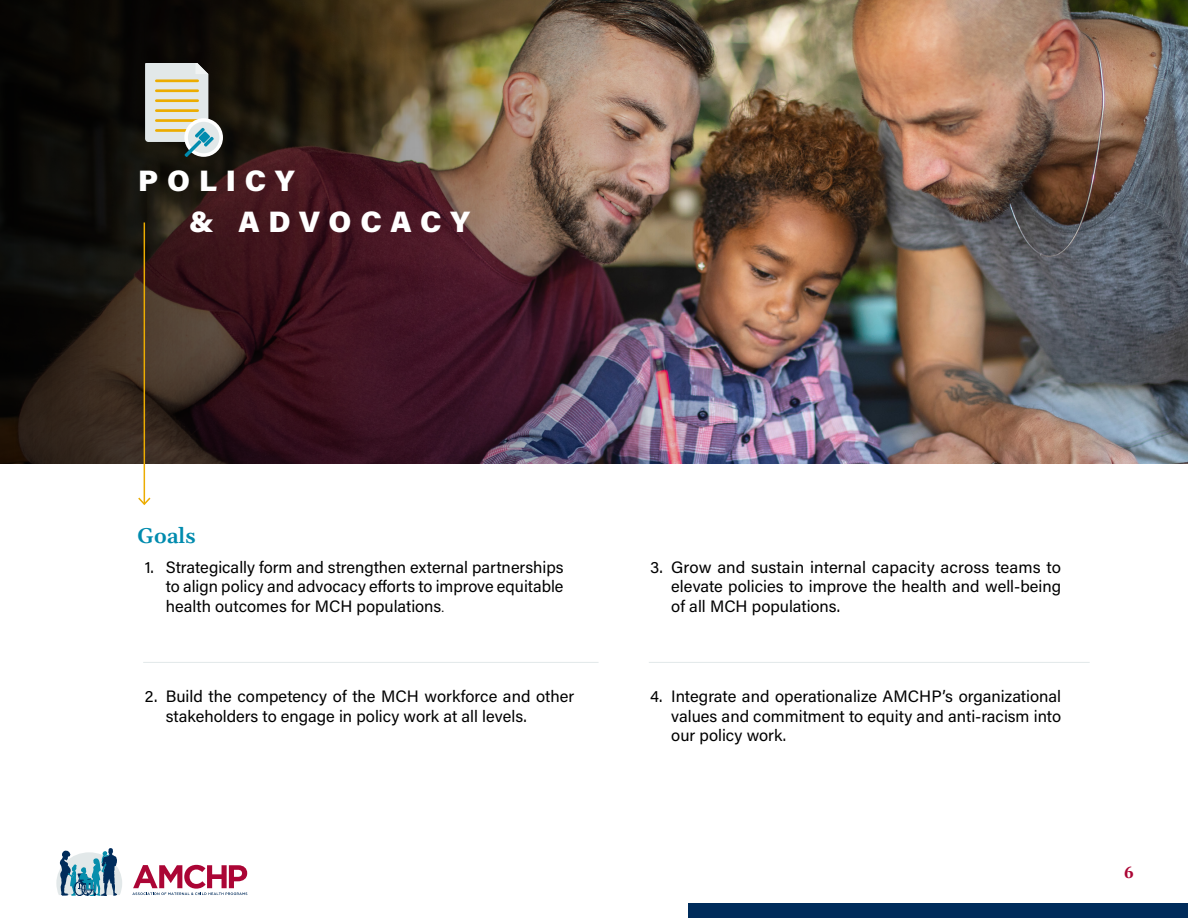
<style>
.page{position:relative;width:1188px;height:918px;background:#fff}
.page>*{position:absolute;margin:0;border:0;box-sizing:border-box;transform-origin:0 0}
.t1{font:900 29.55px "Acumin Pro";letter-spacing:.3em;color:#fff}
.t2{font:600 21px "Gelasio";color:#008bae}
.t3{font:16.5px/19.5px "Acumin Pro";color:#000;text-align:justify}
.t4{font:700 15px "Gelasio";color:#ab0635}
.s1{font-family:"Poppins";font-weight:300;font-size:15px}
</style>
<div class="page">
<img style="left:0;top:0;width:1188px;height:464px">
<svg style="left:145px;top:64px;width:78px;height:93px;background:#aeafa0"></svg>
<div style="left:688px;top:903px;width:500px;height:15px;background:#002c5b"></div>
<hr style="left:144px;top:222px;width:1px;height:282px;background:#ecac00">
<svg style="left:138px;top:496px;width:13px;height:9px"></svg>
<hr style="left:143px;top:662px;width:456px;height:1px;background:#e2e8e9">
<hr style="left:649px;top:662px;width:441px;height:1px;background:#e2e8e9">
<svg style="left:132px;top:865px;width:115px;height:30px"></svg>
<svg style="left:56px;top:848px;width:66px;height:47px"></svg>
<p class="t1" style="left:138px;top:160px;width:158px">POLICY</p>
<p class="t1" style="left:189px;top:201px;width:282px">&amp; ADVOCACY</p>
<p class="t2" style="left:138px;top:517px;width:59px">Goals</p>
<p class="t3" style="left:166px;top:557px;width:399px;text-indent:-21px">1. Strategically form and strengthen external partnerships to align policy and advocacy efforts to improve equitable health outcomes for MCH populations<span class="s1">.</span></p>
<p class="t3" style="left:166px;top:686px;width:410px;text-indent:-21px">2. Build the competency of the MCH workforce and other stakeholders to engage in policy work at all levels.</p>
<p class="t3" style="left:671px;top:557px;width:391px;text-indent:-21px">3. Grow and sustain internal capacity across teams to elevate policies to improve the health and well-being of all MCH populations.</p>
<p class="t3" style="left:671px;top:686px;width:391px;text-indent:-21px">4. Integrate and operationalize AMCHP’s organizational values and commitment to equity and anti-racism into our policy work.</p>
<p class="t4" style="left:1124px;top:860px;width:11px">6</p>
</div>
